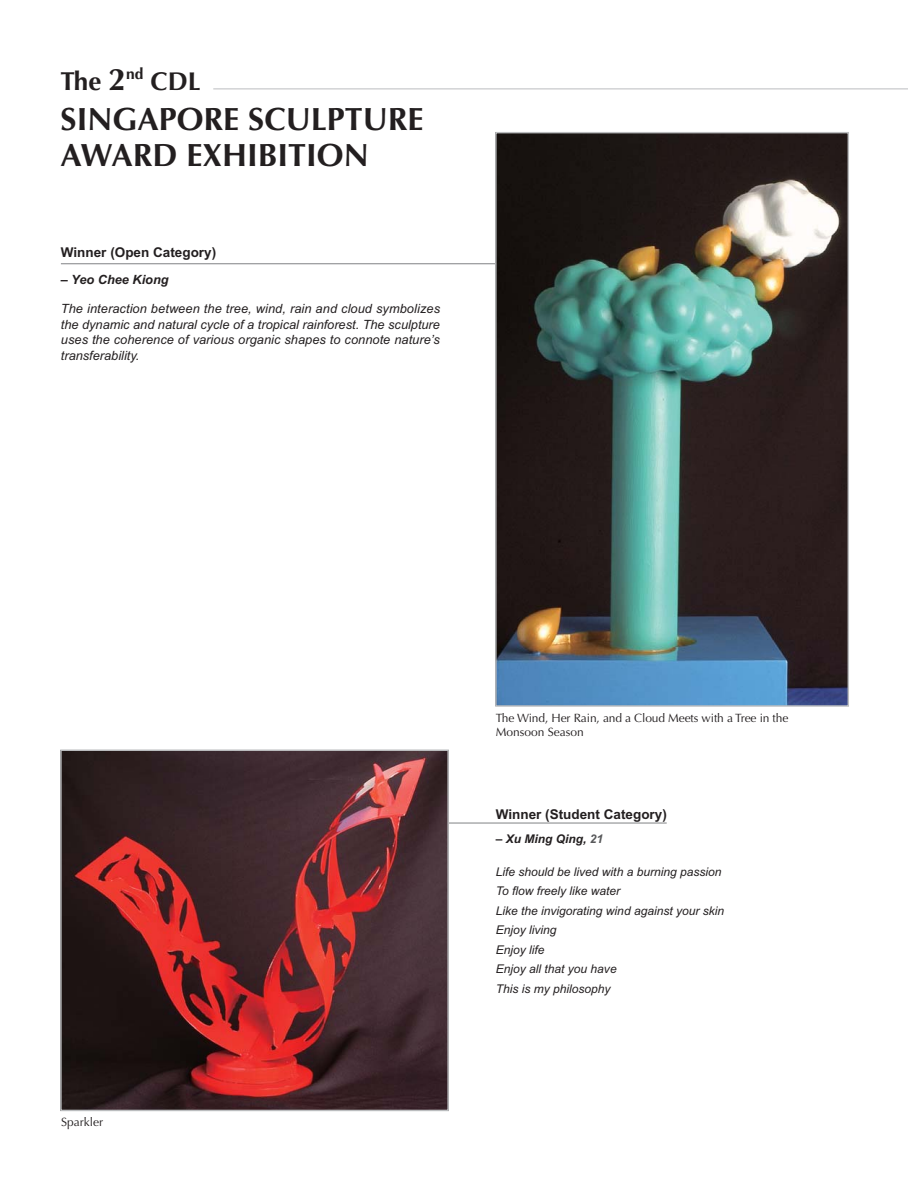
<style>
.page{position:relative;width:909px;height:1194px;background:#fff}
.page>*{position:absolute;margin:0;border:0;box-sizing:border-box;transform-origin:0 0}
.t1{font:700 32.1px/36.5px "Optima";color:#231f20}
.t2{font:700 25.95px "Optima";color:#231f20}
.t3{font:13.5px "Arial Bold MS";color:#231f20}
.t4{font:12.75px/15.8px "Arial Italic MS";letter-spacing:.005em;color:#231f20;text-align:justify}
.t5{font:12.75px "Arial Bold Italic MS";color:#231f20}
.t6{font:12px/19.5px "Arial Italic MS";color:#231f20}
.t7{font:12px/13.5px "Optima";letter-spacing:-.01em;color:#231f20}
.t8{font:12px "Arial Bold Italic MS";color:#231f20}
.s1{font-size:31.2px}
.s2{font-size:25.65px}
.s3{color:#58595b}
</style>
<div class="page">
<hr style="left:408px;top:822px;width:258px;height:1px;background:#808284">
<hr style="left:213px;top:88px;width:694px;height:1px;background:#bbbdbf">
<hr style="left:61px;top:263px;width:445px;height:1px;background:#808284">
<img style="left:497px;top:134px;width:349px;height:570px">
<img style="left:63px;top:752px;width:382px;height:355px">
<div style="left:60px;top:749px;width:388px;height:361px;border:2px solid #bbbdbf"></div>
<h2 class="t2" style="left:61px;top:71px;width:141px">The <span class="s1">2</span><sup>nd</sup> <span class="s2">CDL</span></h2>
<h1 class="t1" style="left:61px;top:104px;width:364px">SINGAPORE SCULPTURE<br>AWARD EXHIBITION</h1>
<p class="t3" style="left:61px;top:248px;width:157px">Winner (Open Category)</p>
<p class="t5" style="left:61px;top:275px;width:109px">– Yeo Chee Kiong</p>
<p class="t4" style="left:61px;top:302px;width:380px">The interaction between the tree, wind, rain and cloud symbolizes the dynamic and natural cycle of a tropical rainforest. The sculpture uses the coherence of various organic shapes to connote nature’s transferability.</p>
<p class="t7" style="left:61px;top:1116px;width:43px">Sparkler</p>
<p class="t7" style="left:495px;top:712px;width:294px">The Wind, Her Rain, and a Cloud Meets with a Tree in the<br>Monsoon Season</p>
<p class="t3" style="left:495px;top:808px;width:172px">Winner (Student Category)</p>
<p class="t8" style="left:495px;top:834px;width:109px">– Xu Ming Qing, <span class="s3">21</span></p>
<p class="t6" style="left:495px;top:862px;width:230px">Life should be lived with a burning passion<br>To flow freely like water<br>Like the invigorating wind against your skin<br>Enjoy living<br>Enjoy life<br>Enjoy all that you have<br>This is my philosophy</p>
</div>
